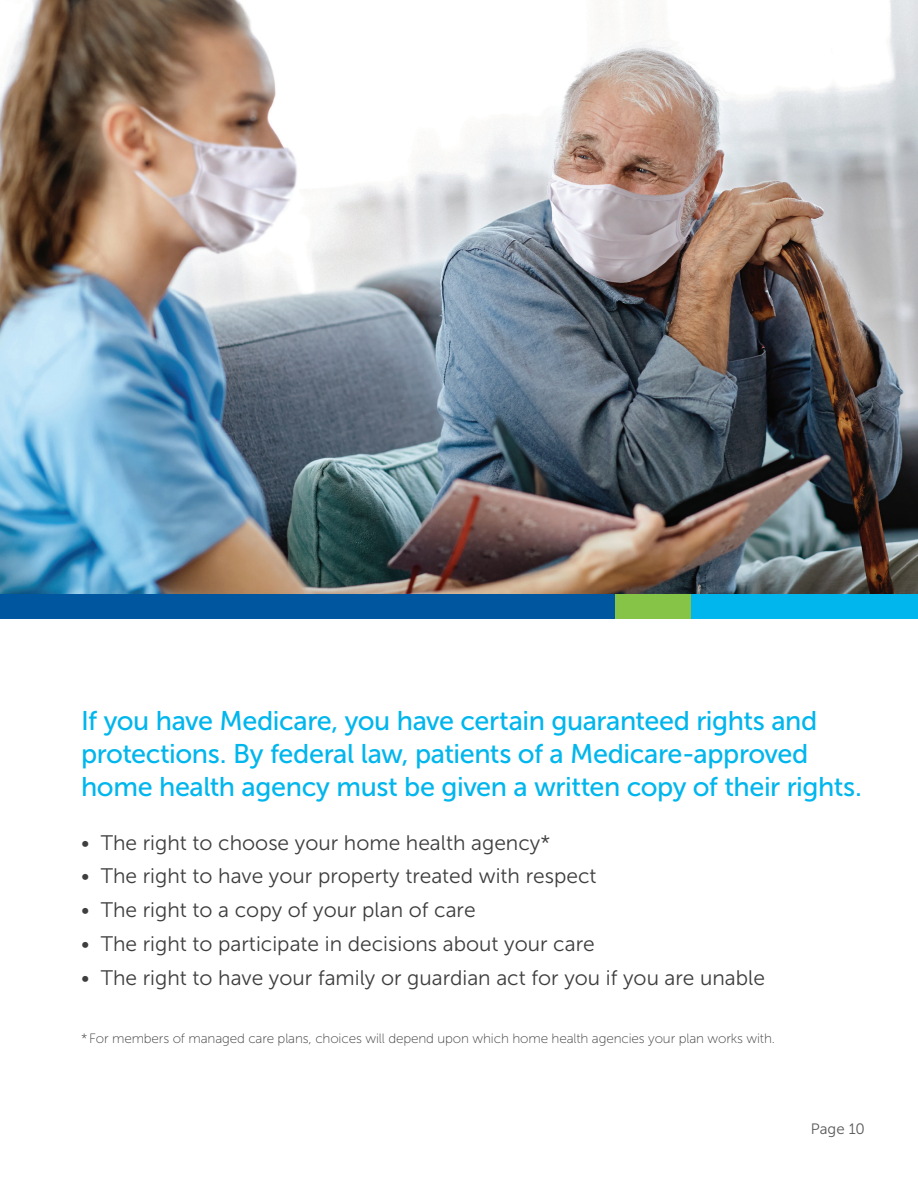
<style>
.page{position:relative;width:918px;height:1188px;background:#fff}
.page>*{position:absolute;margin:0;border:0;box-sizing:border-box;transform-origin:0 0}
.t1{font:27px/33px "Museo Sans 500";letter-spacing:-.015em;color:#00b6ed}
.t2{font:21px "Museo Sans 300";color:#3e3e3f}
.t3{font:15px "Museo Sans 300";letter-spacing:.005em;color:#57585a}
.t4{font:13.5px "Museo Sans 100";letter-spacing:-.01em;color:#3e3e3f}
</style>
<div class="page">
<img style="left:0;top:0;width:918px;height:594px">
<div style="left:0;top:594px;width:615px;height:25px;background:#01579f"></div>
<div style="left:615px;top:594px;width:77px;height:25px;background:#85c447"></div>
<div style="left:692px;top:594px;width:226px;height:25px;background:#00b6ed"></div>
<p class="t1" style="left:81px;top:704px;width:783px">If you have Medicare, you have certain guaranteed rights and protections. By federal law, patients of a Medicare-approved home health agency must be given a written copy of their rights.</p>
<p class="t2" style="left:81px;top:831px;width:471px">• The right to choose your home health agency*</p>
<p class="t2" style="left:81px;top:865px;width:517px">• The right to have your property treated with respect</p>
<p class="t2" style="left:81px;top:899px;width:396px">• The right to a copy of your plan of care</p>
<p class="t2" style="left:81px;top:932px;width:515px">• The right to participate in decisions about your care</p>
<p class="t2" style="left:81px;top:966px;width:686px">• The right to have your family or guardian act for you if you are unable</p>
<p class="t4" style="left:81px;top:1031px;width:696px">*For members of managed care plans, choices will depend upon which home health agencies your plan works with.</p>
<p class="t3" style="left:811px;top:1121px;width:56px">Page 10</p>
</div>
